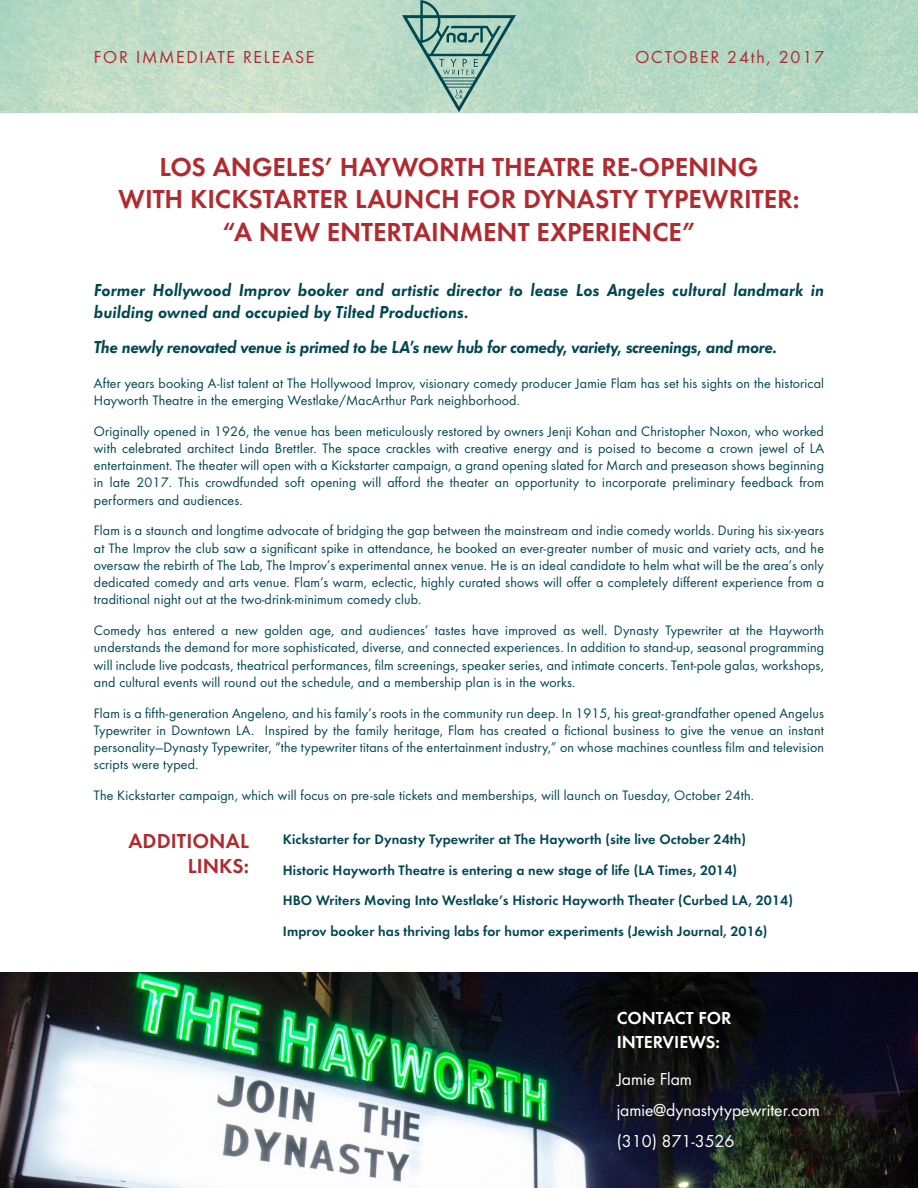
<style>
.page{position:relative;width:918px;height:1188px;background:#fff}
.page>*{position:absolute;margin:0;border:0;box-sizing:border-box;transform-origin:0 0}
.t1{font:27px/32.4px "Futura Dem";color:#b02a2f;text-align:center}
.t2{font:21px/25.2px "Futura Dem";letter-spacing:.005em;color:#b02a2f;text-align:right}
.t3{font:18px/21.6px "Futura Dem Obl";color:#004751}
.t4{font:18px "Futura Dem Obl";letter-spacing:-.025em;color:#004751}
.t5{font:18px/30.8px "Futura Boo";color:#fff}
.t6{font:18px "Futura Boo";letter-spacing:.1em;color:#b02a2f}
.t7{font:18px/24px "Futura Dem";color:#fff}
.t8{font:14.25px/17.2px "Futura Boo";letter-spacing:.01em;color:#004751;text-align:justify}
.t9{font:14.25px/30.6px "Futura Dem";letter-spacing:.005em;color:#004751}
</style>
<div class="page">
<img style="left:0;top:972px;width:918px;height:216px">
<img style="left:0;top:0;width:918px;height:112px">
<svg style="left:402px;top:0;width:114px;height:112px;background:#9ac2b2"></svg>
<p class="t6" style="left:94px;top:44px;width:222px">FOR IMMEDIATE RELEASE</p>
<p class="t6" style="left:635px;top:44px;width:190px">OCTOBER 24th, 2017</p>
<h1 class="t1" style="left:119px;top:149px;width:682px">LOS ANGELES’ HAYWORTH THEATRE RE-OPENING<br>WITH KICKSTARTER LAUNCH FOR DYNASTY TYPEWRITER: “A NEW ENTERTAINMENT EXPERIENCE”</h1>
<p class="t3" style="left:94px;top:279px;width:732px">Former Hollywood Improv booker and artistic director to lease Los Angeles cultural landmark in building owned and occupied by Tilted Productions.</p>
<p class="t4" style="left:94px;top:335px;width:685px">The newly renovated venue is primed to be LA’s new hub for comedy, variety, screenings, and more.</p>
<p class="t8" style="left:94px;top:373px;width:732px">After years booking A-list talent at The Hollywood Improv, visionary comedy producer Jamie Flam has set his sights on the historical<br>Hayworth Theatre in the emerging Westlake/MacArthur Park neighborhood.</p>
<p class="t8" style="left:94px;top:421px;width:732px">Originally opened in 1926, the venue has been meticulously restored by owners Jenji Kohan and Christopher Noxon, who worked with celebrated architect Linda Brettler. The space crackles with creative energy and is poised to become a crown jewel of LA entertainment. The theater will open with a Kickstarter campaign, a grand opening slated for March and preseason shows beginning in late 2017. This crowdfunded soft opening will afford the theater an opportunity to incorporate preliminary feedback from performers and audiences.</p>
<p class="t8" style="left:94px;top:521px;width:732px">Flam is a staunch and longtime advocate of bridging the gap between the mainstream and indie comedy worlds. During his six-years at The Improv the club saw a significant spike in attendance, he booked an ever-greater number of music and variety acts, and he oversaw the rebirth of The Lab, The Improv’s experimental annex venue. He is an ideal candidate to helm what will be the area’s only dedicated comedy and arts venue. Flam’s warm, eclectic, highly curated shows will offer a completely different experience from a traditional night out at the two-drink-minimum comedy club.</p>
<p class="t8" style="left:94px;top:621px;width:732px">Comedy has entered a new golden age, and audiences’ tastes have improved as well. Dynasty Typewriter at the Hayworth understands the demand for more sophisticated, diverse, and connected experiences. In addition to stand-up, seasonal programming will include live podcasts, theatrical performances, film screenings, speaker series, and intimate concerts. Tent-pole galas, workshops, and cultural events will round out the schedule, and a membership plan is in the works.</p>
<p class="t8" style="left:94px;top:703px;width:732px">Flam is a fifth-generation Angeleno, and his family’s roots in the community run deep. In 1915, his great-grandfather opened Angelus Typewriter in Downtown LA. Inspired by the family heritage, Flam has created a fictional business to give the venue an instant personality—Dynasty Typewriter, “the typewriter titans of the entertainment industry,” on whose machines countless film and television scripts were typed.</p>
<p class="t8" style="left:94px;top:786px;width:662px">The Kickstarter campaign, which will focus on pre-sale tickets and memberships, will launch on Tuesday, October 24th.</p>
<p class="t9" style="left:283px;top:823px;width:511px">Kickstarter for Dynasty Typewriter at The Hayworth (site live October 24th)<br>Historic Hayworth Theatre is entering a new stage of life (LA Times, 2014)<br>HBO Writers Moving Into Westlake’s Historic Hayworth Theater (Curbed LA, 2014)<br>Improv booker has thriving labs for humor experiments (Jewish Journal, 2016)</p>
<h2 class="t2" style="left:128px;top:827px;width:122px">ADDITIONAL<br>LINKS:</h2>
<p class="t7" style="left:617px;top:1005px;width:116px">CONTACT FOR<br>INTERVIEWS:</p>
<p class="t5" style="left:617px;top:1063px;width:205px">Jamie Flam jamie@dynastytypewriter.com (310) 871-3526</p>
</div>
